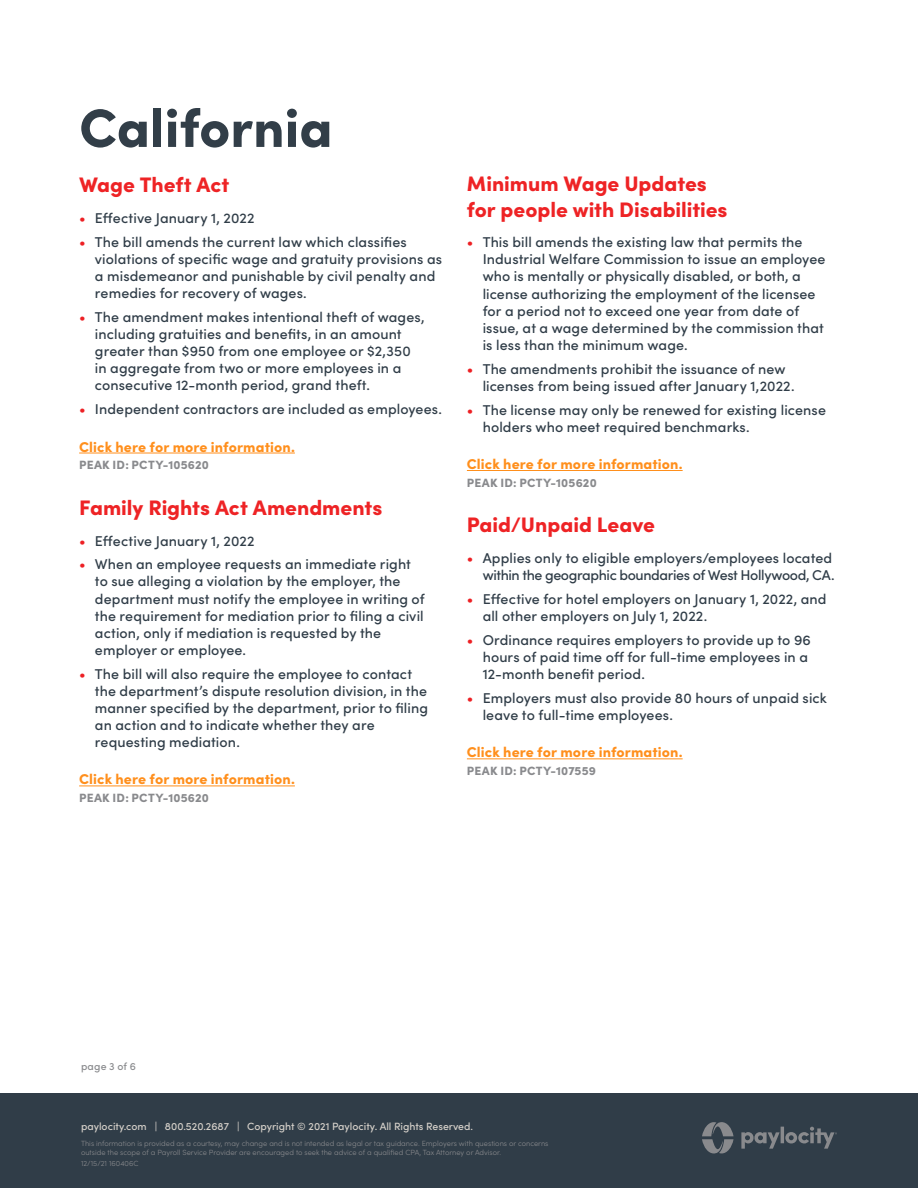
<style>
.page{position:relative;width:918px;height:1188px;background:#fff}
.page>*{position:absolute;margin:0;border:0;box-sizing:border-box;transform-origin:0 0}
.PEAK_ID{font:900 54px "Sofia Pro";color:#323e48}
.Primary_Header_-_Red{font:900 21px/25.2px "Sofia Pro";color:#ee2325}
.t1{font:500 14.25px/17.1px "Sofia Pro";letter-spacing:.005em;color:#303d48}
.CTA{font:900 14.25px "Sofia Pro";letter-spacing:.01em;color:#ff8f1c}
.PEAK_ID-2{font:900 12px "Sofia Pro";letter-spacing:.02em;color:#898a8d}
.t2{font:500 10.5px "Sofia Pro";color:#d6d1ca}
.t3{font:500 10.5px "Sofia Pro";letter-spacing:.02em;color:#898a8d}
.File_Name_-_On_Dark{font:300 7.5px/9px "Sofia Pro";color:#898a8d}
.s1{color:#ed2024}
</style>
<div class="page">
<div style="left:0;top:1094px;width:918px;height:94px;background:#303d48"></div>
<svg style="left:702px;top:1122px;width:32px;height:31px"></svg>
<svg style="left:741px;top:1127px;width:96px;height:22px"></svg>
<hr style="left:467px;top:470px;width:216px;height:1px;background:#ff8f1c">
<hr style="left:467px;top:758px;width:216px;height:1px;background:#ff8f1c">
<hr style="left:79px;top:453px;width:216px;height:1px;background:#ff8f1c">
<hr style="left:79px;top:786px;width:216px;height:1px;background:#ff8f1c">
<p class="PEAK_ID" style="left:79px;top:86px;width:255px">California</p>
<p class="Primary_Header_-_Red" style="left:79px;top:171px;width:152px">Wage Theft Act</p>
<p class="t1" style="left:79px;top:209px;width:177px"><span class="s1">•</span> Effective January 1, 2022</p>
<p class="t1" style="left:95px;top:232px;width:349px;text-indent:-16px"><span class="s1">•</span> The bill amends the current law which classifies violations of specific wage and gratuity provisions as a misdemeanor and punishable by civil penalty and remedies for recovery of wages.</p>
<p class="t1" style="left:95px;top:308px;width:331px;text-indent:-16px"><span class="s1">•</span> The amendment makes intentional theft of wages, including gratuities and benefits, in an amount greater than $950 from one employee or $2,350 in aggregate from two or more employees in a consecutive 12-month period, grand theft.</p>
<p class="t1" style="left:79px;top:400px;width:364px"><span class="s1">•</span> Independent contractors are included as employees.</p>
<p class="CTA" style="left:79px;top:435px;width:217px">Click here for more information.</p>
<p class="PEAK_ID-2" style="left:79px;top:456px;width:131px">PEAK ID: PCTY-105620</p>
<p class="Primary_Header_-_Red" style="left:79px;top:493px;width:305px">Family Rights Act Amendments</p>
<p class="t1" style="left:79px;top:531px;width:177px"><span class="s1">•</span> Effective January 1, 2022</p>
<p class="t1" style="left:95px;top:555px;width:331px;text-indent:-16px"><span class="s1">•</span> When an employee requests an immediate right to sue alleging a violation by the employer, the department must notify the employee in writing of the requirement for mediation prior to filing a civil action, only if mediation is requested by the employer or employee.</p>
<p class="t1" style="left:95px;top:664px;width:335px;text-indent:-16px"><span class="s1">•</span> The bill will also require the employee to contact the department’s dispute resolution division, in the manner specified by the department, prior to filing an action and to indicate whether they are requesting mediation.</p>
<p class="CTA" style="left:79px;top:768px;width:217px">Click here for more information.</p>
<p class="PEAK_ID-2" style="left:79px;top:789px;width:131px">PEAK ID: PCTY-105620</p>
<p class="Primary_Header_-_Red" style="left:467px;top:170px;width:262px">Minimum Wage Updates for people with Disabilities</p>
<p class="t1" style="left:483px;top:233px;width:344px;text-indent:-16px"><span class="s1">•</span> This bill amends the existing law that permits the Industrial Welfare Commission to issue an employee who is mentally or physically disabled, or both, a license authorizing the employment of the licensee for a period not to exceed one year from date of issue, at a wage determined by the commission that is less than the minimum wage.</p>
<p class="t1" style="left:483px;top:359px;width:313px;text-indent:-16px"><span class="s1">•</span> The amendments prohibit the issuance of new licenses from being issued after January 1,2022.</p>
<p class="t1" style="left:483px;top:400px;width:345px;text-indent:-16px"><span class="s1">•</span> The license may only be renewed for existing license holders who meet required benchmarks.</p>
<p class="CTA" style="left:467px;top:453px;width:217px">Click here for more information.</p>
<p class="PEAK_ID-2" style="left:467px;top:473px;width:131px">PEAK ID: PCTY-105620</p>
<p class="Primary_Header_-_Red" style="left:467px;top:511px;width:190px">Paid/Unpaid Leave</p>
<p class="t1" style="left:467px;top:549px;width:369px;text-align:right"><span class="s1">•</span> Applies only to eligible employers/employees located within the geographic boundaries of West Hollywood, CA.</p>
<p class="t1" style="left:483px;top:590px;width:345px;text-indent:-16px"><span class="s1">•</span> Effective for hotel employers on January 1, 2022, and all other employers on July 1, 2022.</p>
<p class="t1" style="left:483px;top:631px;width:330px;text-indent:-16px"><span class="s1">•</span> Ordinance requires employers to provide up to 96 hours of paid time off for full-time employees in a<br>12-month benefit period.</p>
<p class="t1" style="left:483px;top:689px;width:346px;text-indent:-16px"><span class="s1">•</span> Employers must also provide 80 hours of unpaid sick leave to full-time employees.</p>
<p class="CTA" style="left:467px;top:741px;width:217px">Click here for more information.</p>
<p class="PEAK_ID-2" style="left:467px;top:762px;width:131px">PEAK ID: PCTY-107559</p>
<p class="t3" style="left:81px;top:1059px;width:56px">page 3 of 6</p>
<p class="t2" style="left:81px;top:1118px;width:394px">paylocity.com | 800.520.2687 | Copyright © 2021 Paylocity. All Rights Reserved.</p>
<p class="File_Name_-_On_Dark" style="left:81px;top:1139px;width:469px">This information is provided as a courtesy, may change and is not intended as legal or tax guidance. Employers with questions or concerns outside the scope of a Payroll Service Provider are encouraged to seek the advice of a qualified CPA, Tax Attorney or Advisor.</p>
<p class="File_Name_-_On_Dark" style="left:81px;top:1159px;width:59px">12/15/21 160406C</p>
</div>
